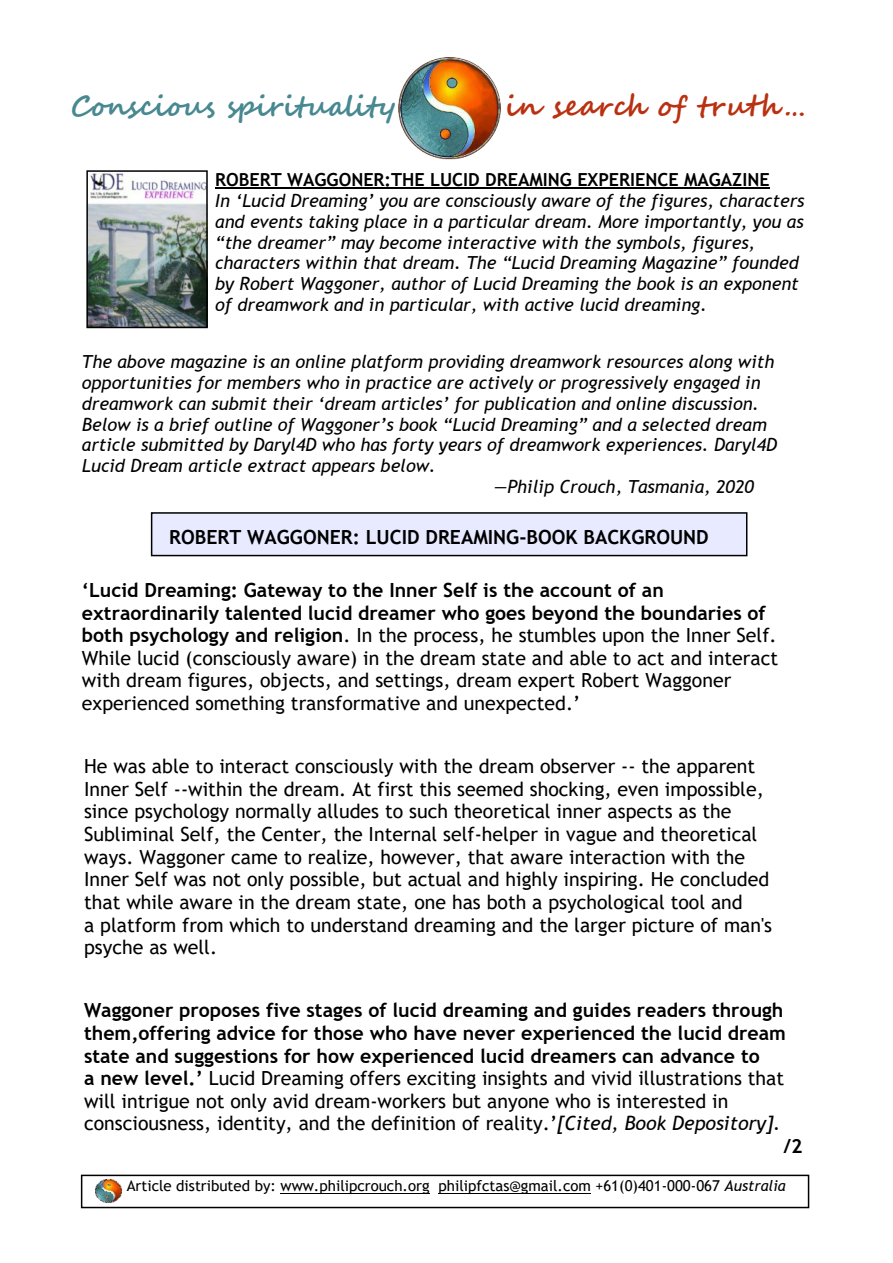
<style>
.page{position:relative;width:893px;height:1263px;background:#fff}
.page>*{position:absolute;margin:0;border:0;box-sizing:border-box;transform-origin:0 0}
.t1{font:700 28.35px "Segoe Script";letter-spacing:-.02em;color:#488891}
.t2{font:700 28.35px "Segoe Script";letter-spacing:.02em;color:#ba3111}
.t3{font:19.5px/22.6px "Trebuchet MS";color:#000}
.t4{font:700 19.5px "Trebuchet MS";color:#000}
.t5{font:italic 18px/20.9px "Trebuchet MS";color:#000}
.t6{font:700 18px "Trebuchet MS";color:#000}
.t7{font:15px "Trebuchet MS";color:#000}
.s1{font-weight:700}
.s2{font-style:italic}
</style>
<div class="page">
<hr style="left:215px;top:187px;width:176px;height:2px;background:#000">
<hr style="left:391px;top:187px;width:378px;height:2px;background:#000">
<img style="left:399px;top:57px;width:102px;height:103px">
<div style="left:81px;top:1174px;width:728px;height:34px;border:2px solid #000"></div>
<hr style="left:280px;top:1193px;width:149px;height:1px;background:#000">
<hr style="left:439px;top:1193px;width:152px;height:1px;background:#000">
<img style="left:95px;top:1180px;width:26px;height:23px">
<img style="left:89px;top:173px;width:116px;height:152px">
<div style="left:86px;top:170px;width:122px;height:158px;border:2px solid #000"></div>
<div style="left:152px;top:513px;width:595px;height:43px;background:#e8eaff"></div>
<div style="left:151px;top:512px;width:596px;height:44px;border:2px solid #000"></div>
<h1 class="t1" style="left:71px;top:95px;width:327px">Conscious spirituality</h1>
<h1 class="t2" style="left:505px;top:95px;width:303px">in search of truth …</h1>
<p class="t6" style="left:215px;top:173px;width:556px">ROBERT WAGGONER:THE LUCID DREAMING EXPERIENCE MAGAZINE</p>
<p class="t5" style="left:215px;top:192px;width:591px">In ‘Lucid Dreaming’ you are consciously aware of the figures, characters and events taking place in a particular dream. More importantly, you as “the dreamer” may become interactive with the symbols, figures, characters within that dream. The “Lucid Dreaming Magazine” founded by Robert Waggoner, author of Lucid Dreaming the book is an exponent of dreamwork and in particular, with active lucid dreaming.</p>
<p class="t5" style="left:82px;top:353px;width:694px">The above magazine is an online platform providing dreamwork resources along with</p>
<p class="t5" style="left:82px;top:374px;width:680px">opportunities for members who in practice are actively or progressively engaged in</p>
<p class="t5" style="left:82px;top:394px;width:679px">dreamwork can submit their ‘dream articles’ for publication and online discussion.</p>
<p class="t5" style="left:82px;top:415px;width:687px">Below is a brief outline of Waggoner’s book “Lucid Dreaming” and a selected dream</p>
<p class="t5" style="left:82px;top:436px;width:697px">article submitted by Daryl4D who has forty years of dreamwork experiences. Daryl4D</p>
<p class="t5" style="left:82px;top:457px;width:355px">Lucid Dream article extract appears below.</p>
<p class="t5" style="left:494px;top:478px;width:261px">—Philip Crouch, Tasmania, 2020</p>
<p class="t4" style="left:169px;top:530px;width:541px">ROBERT WAGGONER: LUCID DREAMING-BOOK BACKGROUND</p>
<p class="t3" style="left:82px;top:580px;width:698px"><span class="s1">‘Lucid Dreaming: Gateway to the Inner Self is the account of an extraordinarily talented lucid dreamer who goes beyond the boundaries of both psychology and religion</span>. In the process, he stumbles upon the Inner Self.<br>While lucid (consciously aware) in the dream state and able to act and interact with dream figures, objects, and settings, dream expert Robert Waggoner experienced something transformative and unexpected.’</p>
<p class="t3" style="left:84px;top:757px;width:689px">He was able to interact consciously with the dream observer -- the apparent Inner Self --within the dream. At first this seemed shocking, even impossible, since psychology normally alludes to such theoretical inner aspects as the Subliminal Self, the Center, the Internal self-helper in vague and theoretical ways. Waggoner came to realize, however, that aware interaction with the Inner Self was not only possible, but actual and highly inspiring. He concluded that while aware in the dream state, one has both a psychological tool and<br>a platform from which to understand dreaming and the larger picture of man's psyche as well.</p>
<p class="t4" style="left:84px;top:1003px;width:701px">Waggoner proposes five stages of lucid dreaming and guides readers through</p>
<p class="t4" style="left:84px;top:1025px;width:703px">them,offering advice for those who have never experienced the lucid dream</p>
<p class="t4" style="left:84px;top:1048px;width:677px">state and suggestions for how experienced lucid dreamers can advance to</p>
<p class="t3" style="left:84px;top:1069px;width:702px"><span class="s1">a new level.’</span> Lucid Dreaming offers exciting insights and vivid illustrations that</p>
<p class="t3" style="left:84px;top:1091px;width:646px">will intrigue not only avid dream-workers but anyone who is interested in</p>
<p class="t3" style="left:84px;top:1114px;width:698px">consciousness, identity, and the definition of reality.’<span class="s2">[Cited, Book Depository].</span></p>
<p class="t4" style="left:783px;top:1139px;width:21px">/2</p>
<p class="t7" style="left:127px;top:1180px;width:661px">Article distributed by: www.philipcrouch.org philipfctas@gmail.com +61(0)401-000-067 <span class="s2">Australia</span></p>
</div>
